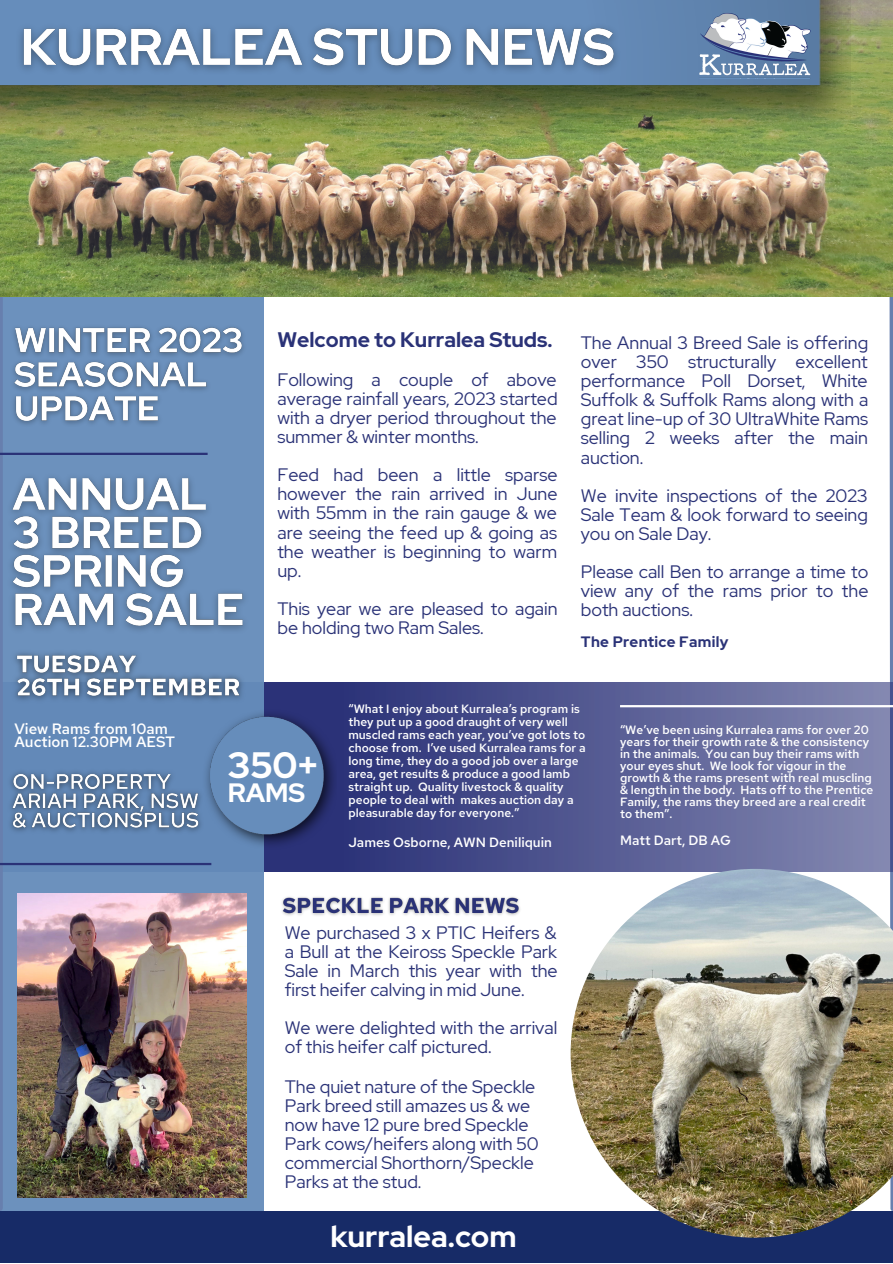
<style>
.page{position:relative;width:893px;height:1264px;background:#fff}
.page>*{position:absolute;margin:0;border:0;box-sizing:border-box;transform-origin:0 0}
.t1{font:700 36.6px "Red Hat Display";color:#fff}
.t2{font:700 30px "Red Hat Display";color:#fff}
.t3{font:700 26.4px "Red Hat Display";color:#fff}
.t4{font:700 21px "Red Hat Display";color:#2a3277}
.t5{font:18px/19px "Red Hat Display";color:#2a3277;text-align:justify}
.t6{font:500 15px "Red Hat Text";color:#fff}
.t7{font:700 15px "Red Hat Display";letter-spacing:.02em;color:#2a3277}
.t8{font:500 13.5px "Red Hat Text";color:#fff}
.t9{font:500 12px/13px "Red Hat Text";color:#fff}
</style>
<div class="page">
<svg style="left:887px;top:296px;width:5px;height:386px"></svg>
<img style="left:264px;top:682px;width:628px;height:189px">
<div style="left:0;top:10px;width:264px;height:1252px;background:#668dbb"></div>
<hr style="left:0;top:0;width:3px;height:1208px;background:#677fae">
<img style="left:0;top:0;width:892px;height:296px">
<img style="left:0;top:0;width:850px;height:132px">
<hr style="left:0;top:453px;width:208px;height:2px;background:#2a3277">
<hr style="left:0;top:862px;width:211px;height:3px;background:#2a3277">
<img style="left:18px;top:893px;width:228px;height:303px">
<div style="left:0;top:1210px;width:892px;height:52px;background:#172b67"></div>
<img style="left:570px;top:868px;width:322px;height:369px">
<hr style="left:620px;top:705px;width:272px;height:2px;background:#fff">
<img style="left:695px;top:10px;width:119px;height:68px">
<img style="left:14px;top:653px;width:229px;height:48px">
<img style="left:10px;top:771px;width:186px;height:62px">
<img style="left:9px;top:2px;width:618px;height:93px">
<img style="left:13px;top:327px;width:230px;height:97px">
<img style="left:12px;top:454px;width:232px;height:176px">
<img style="left:282px;top:897px;width:238px;height:19px">
<img style="left:196px;top:705px;width:141px;height:147px">
<p class="t6" style="left:15px;top:718px;width:155px">View Rams from 10am</p>
<p class="t6" style="left:15px;top:731px;width:162px">Auction 12.30PM AEST</p>
<p class="t4" style="left:277px;top:326px;width:277px">Welcome to Kurralea Studs.</p>
<p class="t5" style="left:277px;top:369px;width:282px">Following a couple of above average rainfall years, 2023 started with a dryer period throughout the summer &amp; winter months.</p>
<p class="t5" style="left:277px;top:465px;width:281px">Feed had been a little sparse however the rain arrived in June with 55mm in the rain gauge &amp; we are seeing the feed up &amp; going as the weather is beginning to warm up.</p>
<p class="t5" style="left:277px;top:599px;width:282px">This year we are pleased to again be holding two Ram Sales.</p>
<p class="t5" style="left:580px;top:333px;width:289px">The Annual 3 Breed Sale is offering over 350 structurally excellent performance Poll Dorset, White Suffolk &amp; Suffolk Rams along with a great line-up of 30 UltraWhite Rams selling 2 weeks after the main auction.</p>
<p class="t5" style="left:580px;top:486px;width:289px">We invite inspections of the 2023<br>Sale Team &amp; look forward to seeing you on Sale Day.</p>
<p class="t5" style="left:580px;top:562px;width:289px">Please call Ben to arrange a time to view any of the rams prior to the both auctions.</p>
<p class="t7" style="left:581px;top:631px;width:149px">The Prentice Family</p>
<p class="t1" style="left:228px;top:741px;width:91px">350+</p>
<p class="t3" style="left:228px;top:775px;width:79px">RAMS</p>
<p class="t9" style="left:348px;top:702px;width:238px">“What I enjoy about Kurralea’s program is they put up a good draught of very well muscled rams each year, you’ve got lots to choose from. I’ve used Kurralea rams for a long time, they do a good job over a large area, get results &amp; produce a good lamb straight up. Quality livestock &amp; quality people to deal with makes auction day a pleasurable day for everyone.”</p>
<p class="t8" style="left:348px;top:833px;width:205px">James Osborne, AWN Deniliquin</p>
<p class="t5" style="left:285px;top:922px;width:274px">We purchased 3 x PTIC Heifers &amp; a Bull at the Keiross Speckle Park Sale in March this year with the first heifer calving in mid June.</p>
<p class="t5" style="left:285px;top:1018px;width:274px">We were delighted with the arrival of this heifer calf pictured.</p>
<p class="t5" style="left:285px;top:1076px;width:255px;text-align:left">The quiet nature of the Speckle<br>Park breed still amazes us &amp; we now have 12 pure bred Speckle<br>Park cows/heifers along with 50 commercial Shorthorn/Speckle<br>Parks at the stud.</p>
<p class="t2" style="left:330px;top:1216px;width:188px">kurralea.com</p>
<p class="t9" style="left:620px;top:723px;width:255px;line-height:12px">“We’ve been using Kurralea rams for over 20 years for their growth rate &amp; the consistency in the animals. You can buy their rams with your eyes shut. We look for vigour in the growth &amp; the rams present with real muscling &amp; length in the body. Hats off to the Prentice Family, the rams they breed are a real credit to them”.</p>
<p class="t8" style="left:620px;top:830px;width:112px">Matt Dart, DB AG</p>
</div>
